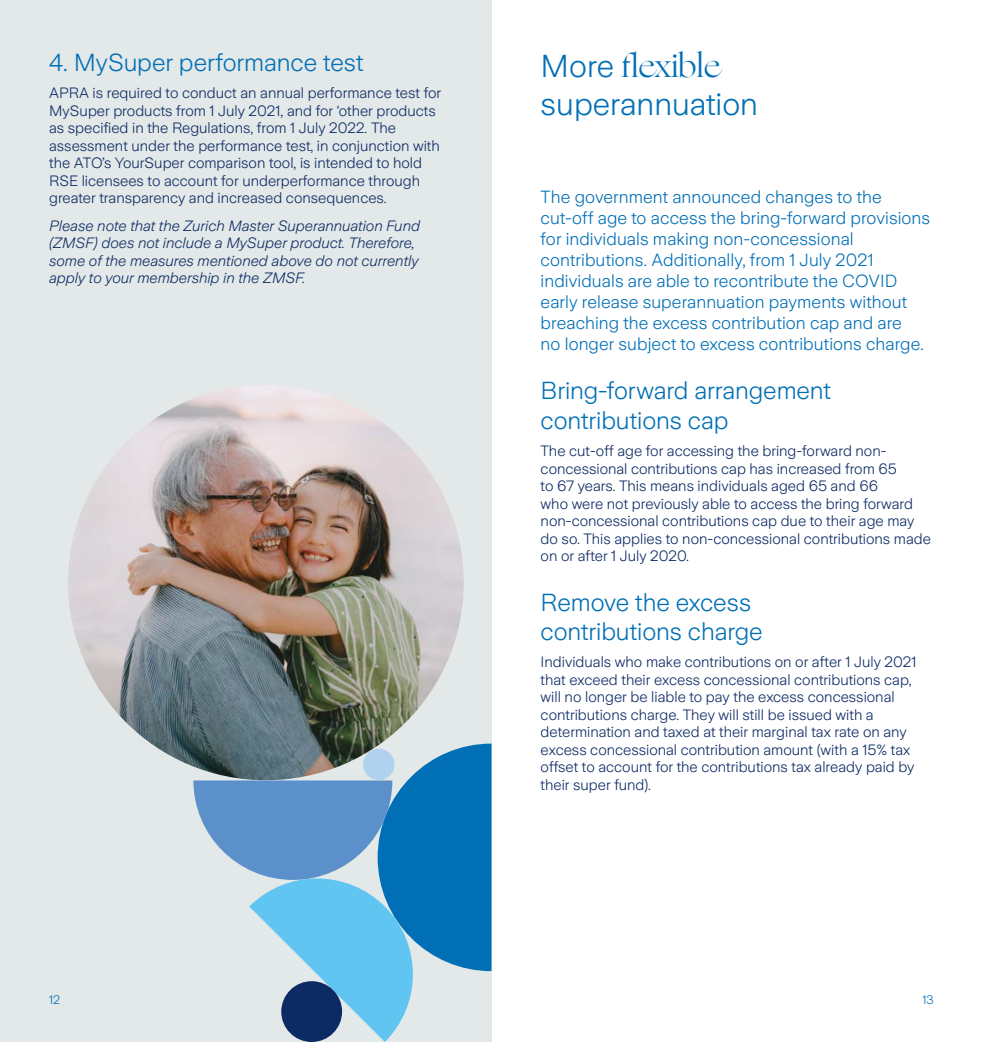
<style>
.page{position:relative;width:983px;height:1042px;background:#fff}
.page>*{position:absolute;margin:0;border:0;box-sizing:border-box;transform-origin:0 0}
.t1{font:300 31.5px "Zurich Sans";color:#006fb6}
.t2{font:31.5px "Ogg";color:#006fb6}
.t3{font:300 24.5px/29.4px "Zurich Sans";letter-spacing:-.005em;color:#006fb6}
.t4{font:300 17.5px/21px "Zurich Sans";letter-spacing:.005em;color:#006fb6}
.t5{font:300 14.88px/17.5px "Zurich Sans";color:#0c2a64}
.t6{font:14.88px/17.5px "Zurich Sans Light Italic";color:#0c2a64}
.t7{font:300 12.25px "Zurich Sans";color:#006fb6}
.s1{font-family:"Zurich Sans";font-weight:300}
</style>
<div class="page">
<div style="left:0;top:0;width:491px;height:1042px;background:#e3e8e8"></div>
<img style="left:68px;top:385px;width:395px;height:395px;border-radius:198px">
<svg style="left:193px;top:743px;width:298px;height:299px"></svg>
<div style="left:363px;top:749px;width:31px;height:31px;background:#b1d2ef;border-radius:50%"></div>
<h2 class="t3" style="left:49px;top:48px;width:316px">4. MySuper performance test</h2>
<p class="t5" style="left:49px;top:85px;width:393px">APRA is required to conduct an annual performance test for MySuper products from 1 July 2021, and for ‘other products as specified in the Regulations, from 1 July 2022. The assessment under the performance test, in conjunction with the ATO’s YourSuper comparison tool, is intended to hold RSE licensees to account for underperformance through greater transparency and increased consequences.</p>
<p class="t6" style="left:49px;top:217px;width:372px">Please note that the Zurich Master Superannuation Fund (ZMSF) does not include a MySuper product. Therefore, some of the measures mentioned above do not currently apply to your membership in the ZMSF.</p>
<h1 class="t2" style="left:540px;top:46px;width:181px"><span class="s1">More</span> flexible</h1>
<h1 class="t1" style="left:540px;top:87px;width:219px">superannuation</h1>
<p class="t4" style="left:540px;top:187px;width:391px">The government announced changes to the cut-off age to access the bring-forward provisions for individuals making non-concessional contributions. Additionally, from 1 July 2021 individuals are able to recontribute the COVID early release superannuation payments without breaching the excess contribution cap and are<br>no longer subject to excess contributions charge.</p>
<h2 class="t3" style="left:540px;top:377px;width:292px">Bring-forward arrangement contributions cap</h2>
<p class="t5" style="left:540px;top:442px;width:392px">The cut-off age for accessing the bring-forward non&shy;concessional contributions cap has increased from 65<br>to 67 years. This means individuals aged 65 and 66<br>who were not previously able to access the bring forward non-concessional contributions cap due to their age may do so. This applies to non-concessional contributions made on or after 1 July 2020.</p>
<h2 class="t3" style="left:540px;top:588px;width:223px">Remove the excess contributions charge</h2>
<p class="t5" style="left:540px;top:654px;width:377px">Individuals who make contributions on or after 1 July 2021 that exceed their excess concessional contributions cap, will no longer be liable to pay the excess concessional contributions charge. They will still be issued with a determination and taxed at their marginal tax rate on any excess concessional contribution amount (with a 15% tax offset to account for the contributions tax already paid by their super fund).</p>
<p class="t7" style="left:49px;top:993px;width:13px">12</p>
<p class="t7" style="left:922px;top:993px;width:13px">13</p>
</div>
